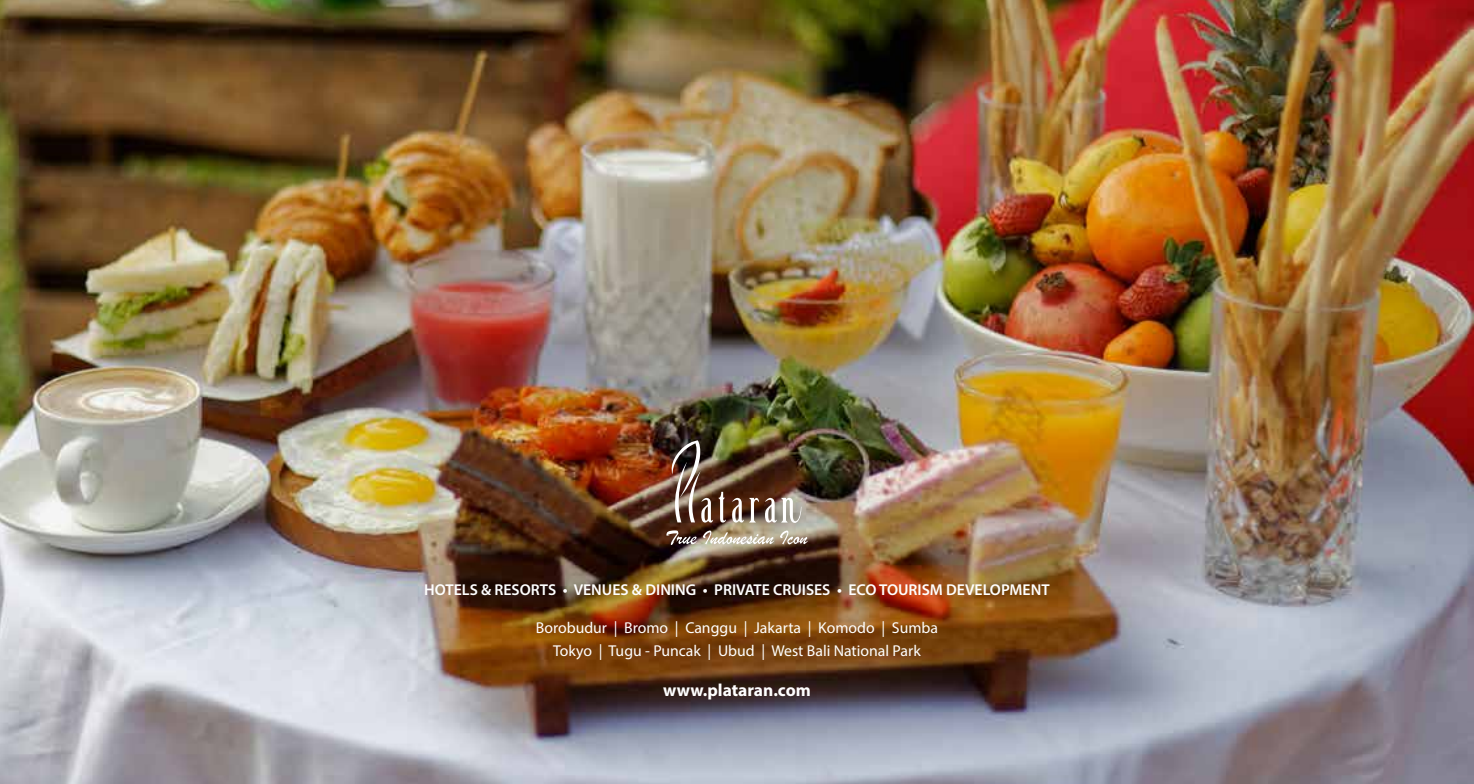
<style>
.page{position:relative;width:1474px;height:784px;background:#fff}
.page>*{position:absolute;margin:0;border:0;box-sizing:border-box;transform-origin:0 0}
.t1{font:700 17.5px "Myriad Pro";color:#fff}
.t2{font:15.75px/22.8px "Myriad Pro";color:#fff;text-align:center}
.t3{font:600 15.75px "Myriad Pro";color:#fff}
</style>
<div class="page">
<img style="left:0;top:0;width:1473px;height:784px">
<img style="left:668px;top:440px;width:133px;height:83px">
<svg style="left:666px;top:530px;width:107px;height:15px;background:#a59786"></svg>
<svg style="left:780px;top:530px;width:27px;height:14px"></svg>
<p class="t3" style="left:424px;top:580px;width:627px">HOTELS &amp; RESORTS • VENUES &amp; DINING • PRIVATE CRUISES • ECO TOURISM DEVELOPMENT</p>
<p class="t2" style="left:536px;top:616px;width:404px">Borobudur | Bromo | Canggu | Jakarta | Komodo | Sumba<br>Tokyo | Tugu - Puncak | Ubud | West Bali National Park</p>
<p class="t1" style="left:663px;top:679px;width:149px">www.plataran.com</p>
</div>
